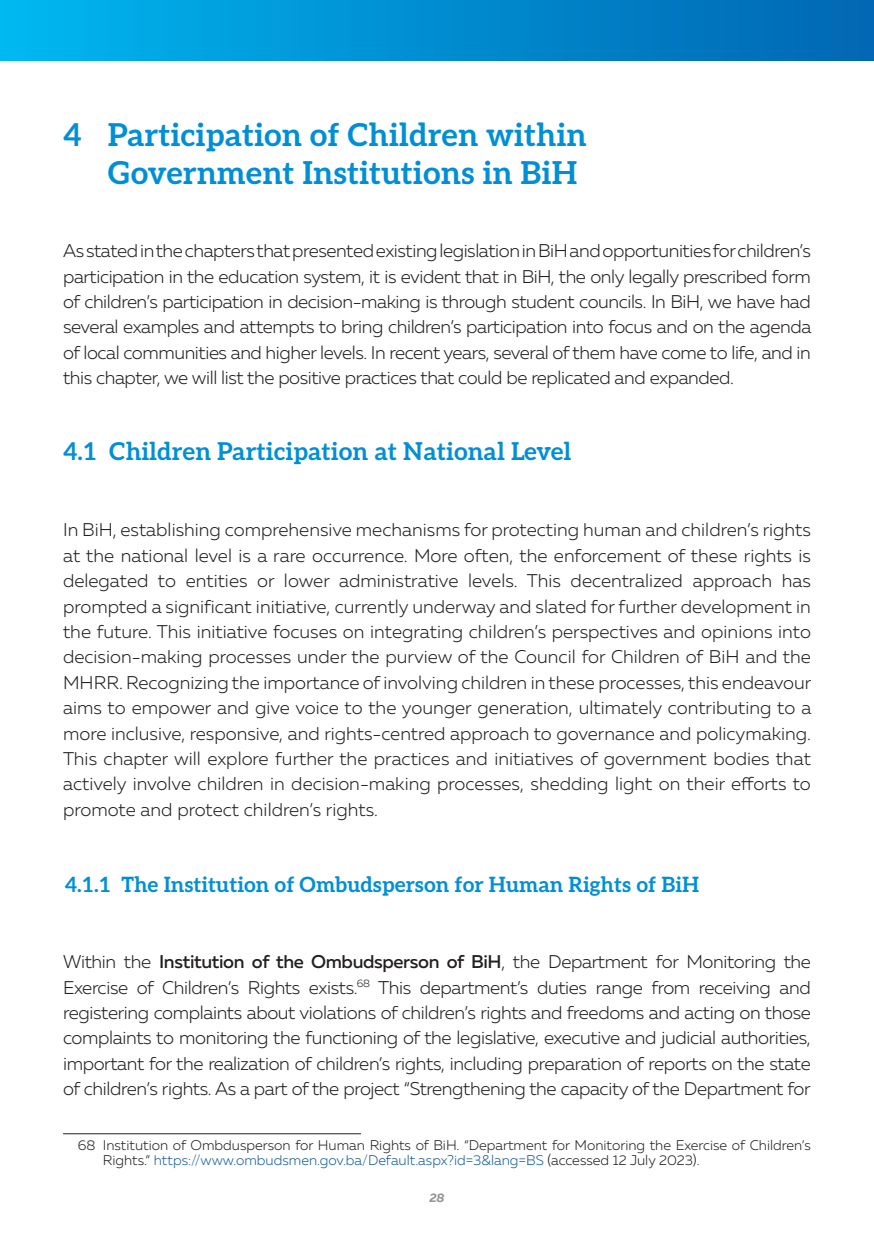
<style>
.page{position:relative;width:874px;height:1241px;background:#fff}
.page>*{position:absolute;margin:0;border:0;box-sizing:border-box;transform-origin:0 0}
.Naslovi{font:700 31.5px "Aleo";color:#008fd5}
.Podnaslov{font:700 24.5px "Aleo";color:#008fd5}
.podpodnaslov{font:700 21px "Aleo";color:#008fd5}
.t1{font:300 18.38px/25.4px "Muller";letter-spacing:-.02em;color:#231f20;text-align:justify}
.Footnote{font:300 14px/15.8px "Muller";color:#231f20}
.t2{font:italic 700 12.25px "Muller";color:#939598}
.s1{font-weight:500}
.s2{color:#175d9e}
</style>
<div class="page">
<hr style="left:63px;top:1133px;width:298px;height:1px;background:#231f20">
<div style="left:0;top:0;width:873px;height:60px;background:linear-gradient(to right,#00b7ef,#0165b2)"></div>
<p class="Naslovi" style="left:63px;top:109px;width:525px">4 Participation of Children within</p>
<p class="Naslovi" style="left:108px;top:147px;width:471px">Government Institutions in BiH</p>
<p class="t1" style="left:63px;top:238px;width:749px">As stated in the chapters that presented existing legislation in BiH and opportunities for children’s participation in the education system, it is evident that in BiH, the only legally prescribed form of children’s participation in decision-making is through student councils. In BiH, we have had several examples and attempts to bring children’s participation into focus and on the agenda of local communities and higher levels. In recent years, several of them have come to life, and in this chapter, we will list the positive practices that could be replicated and expanded.</p>
<p class="Podnaslov" style="left:63px;top:432px;width:509px">4.1 Children Participation at National Level</p>
<p class="t1" style="left:63px;top:517px;width:749px">In BiH, establishing comprehensive mechanisms for protecting human and children’s rights at the national level is a rare occurrence. More often, the enforcement of these rights is delegated to entities or lower administrative levels. This decentralized approach has prompted a significant initiative, currently underway and slated for further development in the future. This initiative focuses on integrating children’s perspectives and opinions into decision-making processes under the purview of the Council for Children of BiH and the MHRR. Recognizing the importance of involving children in these processes, this endeavour aims to empower and give voice to the younger generation, ultimately contributing to a more inclusive, responsive, and rights-centred approach to governance and policymaking.<br>This chapter will explore further the practices and initiatives of government bodies that actively involve children in decision-making processes, shedding light on their efforts to promote and protect children’s rights.</p>
<p class="podpodnaslov" style="left:65px;top:867px;width:635px">4.1.1 The Institution of Ombudsperson for Human Rights of BiH</p>
<p class="t1" style="left:63px;top:948px;width:749px">Within the <span class="s1">Institution of the Ombudsperson of BiH</span>, the Department for Monitoring the Exercise of Children’s Rights exists.<sup>68</sup> This department’s duties range from receiving and registering complaints about violations of children’s rights and freedoms and acting on those complaints to monitoring the functioning of the legislative, executive and judicial authorities, important for the realization of children’s rights, including preparation of reports on the state of children’s rights. As a part of the project “Strengthening the capacity of the Department for</p>
<p class="Footnote" style="left:103px;top:1136px;width:709px;text-indent:-25px">68 Institution of Ombdusperson for Human Rights of BiH. “Department for Monitoring the Exercise of Children’s<br>Rights.” <span class="s2">https://www.ombudsmen.gov.ba/Default.aspx?id=3&amp;lang=BS</span> (accessed 12 July 2023).</p>
<p class="t2" style="left:429px;top:1189px;width:17px">28</p>
</div>
